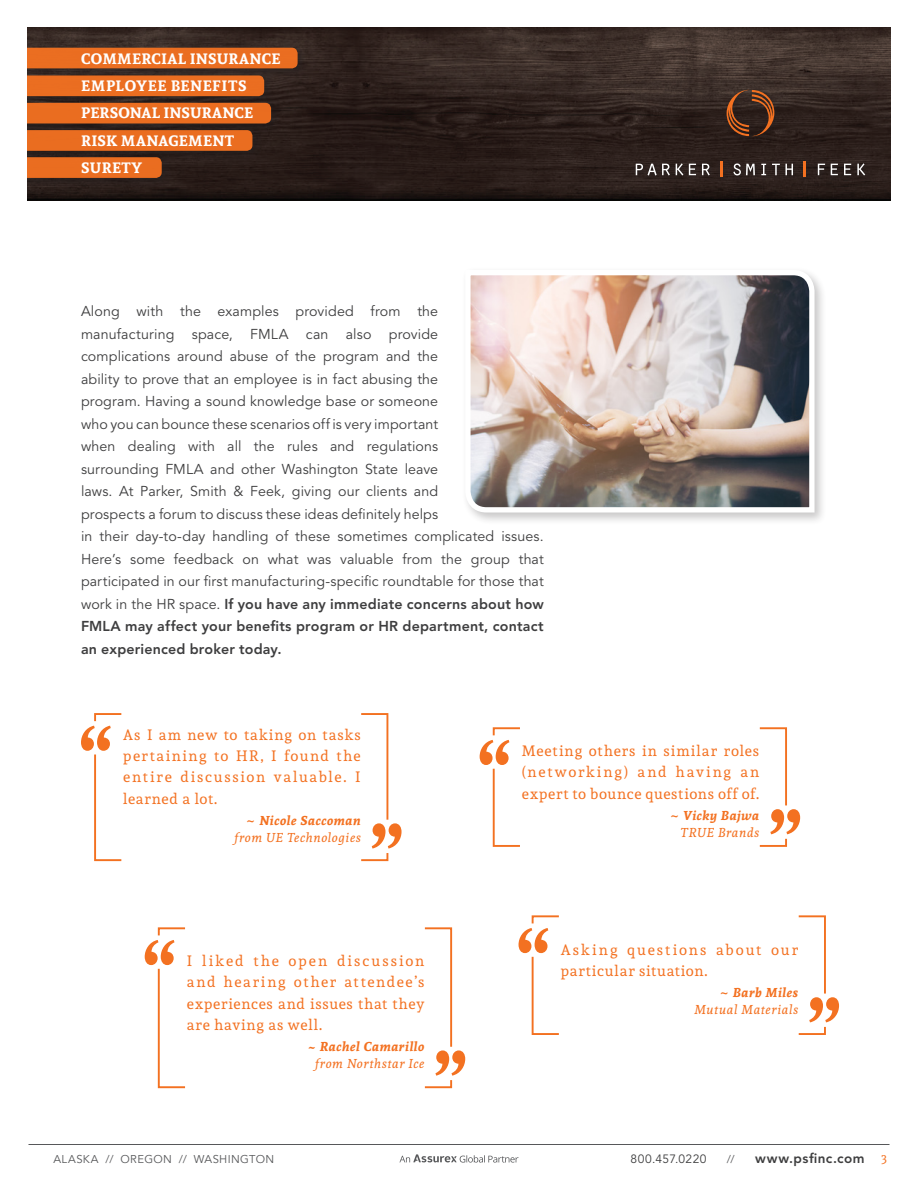
<style>
.page{position:relative;width:918px;height:1188px;background:#fff}
.page>*{position:absolute;margin:0;border:0;box-sizing:border-box;transform-origin:0 0}
.t1{font:700 15px/27.3px "Andada";letter-spacing:.015em;color:#fff}
.city__state{font:14.85px/21.3px "Andada";letter-spacing:.075em;color:#f37121;text-align:justify}
.city__state-2{font:14.85px/21.3px "Andada";letter-spacing:.115em;color:#f37121}
.Body_Text{font:14.25px/22.5px "Avenir LT Std";letter-spacing:.01em;color:#3e3e3f}
.t2{font:800 13.5px "Avenir LT Std";letter-spacing:.035em;color:#3e3e3f}
.Body_Text-2{font:italic 12.75px/17.1px "Andada";letter-spacing:.045em;color:#f37121;text-align:right}
.Body_Text-3{font:italic 700 12.75px/17.1px "Andada";letter-spacing:.045em;color:#f37121;text-align:center}
.t3{font:12px "Avenir LT Std";letter-spacing:.03em;color:#3e3e3f}
.t4{font:11.25px "Avenir LT Std";letter-spacing:.035em;color:#57585a}
.s1{font-weight:800}
.s2{font-style:normal;font-size:14.85px}
.s3{font-weight:700}
.s4{font-weight:400}
.s5{font-weight:400;font-style:normal;font-size:14.85px}
.s6{font-family:"Andada";font-weight:400;font-size:12px;color:#f37121}
</style>
<div class="page">
<img style="left:27px;top:27px;width:864px;height:173px">
<div style="left:632px;top:87px;width:238px;height:95px;background:#231f20;opacity:.75"></div>
<svg style="left:726px;top:90px;width:49px;height:46px;background:#59341f"></svg>
<svg style="left:636px;top:164px;width:34px;height:12px"></svg>
<svg style="left:676px;top:163px;width:7px;height:13px"></svg>
<svg style="left:689px;top:164px;width:7px;height:11px"></svg>
<svg style="left:702px;top:164px;width:8px;height:12px"></svg>
<svg style="left:733px;top:163px;width:22px;height:12px"></svg>
<svg style="left:761px;top:164px;width:5px;height:11px"></svg>
<svg style="left:772px;top:164px;width:21px;height:11px"></svg>
<svg style="left:818px;top:164px;width:7px;height:11px"></svg>
<svg style="left:831px;top:164px;width:7px;height:11px"></svg>
<svg style="left:844px;top:164px;width:7px;height:11px"></svg>
<svg style="left:857px;top:163px;width:8px;height:12px"></svg>
<svg style="left:720px;top:161px;width:2px;height:16px"></svg>
<svg style="left:804px;top:161px;width:2px;height:16px"></svg>
<div style="left:14px;top:43px;width:293px;height:34px;background:#231f20;opacity:.75"></div>
<div style="left:27px;top:48px;width:271px;height:20px;background:#eb6e21"></div>
<div style="left:14px;top:71px;width:259px;height:34px;background:#231f20;opacity:.75"></div>
<div style="left:27px;top:75px;width:237px;height:21px;background:#ea6e21"></div>
<div style="left:15px;top:98px;width:266px;height:35px;background:#231f20;opacity:.75"></div>
<div style="left:27px;top:103px;width:244px;height:21px;background:#ea6d20"></div>
<div style="left:14px;top:125px;width:248px;height:35px;background:#231f20"></div>
<svg style="left:27px;top:130px;width:225px;height:21px;background:#e66b1f"></svg>
<div style="left:19px;top:152px;width:152px;height:35px;background:#2a1f1d"></div>
<svg style="left:27px;top:157px;width:135px;height:21px;background:#e56b20"></svg>
<div style="left:0;top:9px;width:27px;height:218px;background:#fff"></div>
<hr style="left:28px;top:1144px;width:862px;height:1px;background:#57585a">
<svg style="left:399px;top:1154px;width:120px;height:9px"></svg>
<svg style="left:145px;top:927px;width:41px;height:162px"></svg>
<svg style="left:424px;top:927px;width:41px;height:162px"></svg>
<svg style="left:81px;top:713px;width:41px;height:149px"></svg>
<svg style="left:361px;top:713px;width:41px;height:149px"></svg>
<svg style="left:519px;top:915px;width:40px;height:120px"></svg>
<svg style="left:798px;top:915px;width:41px;height:120px"></svg>
<svg style="left:480px;top:727px;width:40px;height:120px"></svg>
<svg style="left:759px;top:727px;width:41px;height:120px"></svg>
<div style="left:461px;top:266px;width:366px;height:259px;background:#231f20;opacity:.25"></div>
<img style="left:463px;top:267px;width:354px;height:248px">
<p class="t1" style="left:81px;top:44px;width:201px">COMMERCIAL INSURANCE<br>EMPLOYEE BENEFITS<br>PERSONAL INSURANCE<br>RISK MANAGEMENT<br>SURETY</p>
<p class="Body_Text" style="left:81px;top:301px;width:464px">Along with the examples provided from the<br>manufacturing space, FMLA can also provide<br>complications around abuse of the program and the<br>ability to prove that an employee is in fact abusing the<br>program. Having a sound knowledge base or someone<br>who you can bounce these scenarios off is very important<br>when dealing with all the rules and regulations<br>surrounding FMLA and other Washington State leave<br>laws. At Parker, Smith &amp; Feek, giving our clients and<br>prospects a forum to discuss these ideas definitely helps<br>in their day-to-day handling of these sometimes complicated issues.<br>Here’s some feedback on what was valuable from the group that participated in our first manufacturing-specific roundtable for those that work in the HR space. <span class="s1">If you have any immediate concerns about how FMLA may affect your benefits program or HR department, contact an experienced broker today.</span></p>
<p class="city__state" style="left:123px;top:724px;width:239px">As I am new to taking on tasks pertaining to HR, I found the entire discussion valuable. I learned a lot.</p>
<p class="Body_Text-2" style="left:234px;top:811px;width:128px"><span class="s2">~</span> <span class="s3">Nicole Saccoman </span>from UE Technologies</p>
<p class="city__state" style="left:187px;top:950px;width:239px">I liked the open discussion and hearing other attendee’s experiences and issues that they are having as well.</p>
<p class="Body_Text-3" style="left:308px;top:1037px;width:118px">~ Rachel Camarillo <span class="s4">from Northstar Ice</span></p>
<p class="city__state" style="left:522px;top:740px;width:239px">Meeting others in similar roles (networking) and having an expert to bounce questions off of.</p>
<p class="Body_Text-3" style="left:670px;top:806px;width:90px;text-align:right"><span class="s5">~</span> Vicky Bajwa<br><span class="s4">TRUE Brands</span></p>
<p class="city__state-2" style="left:561px;top:939px;width:239px">Asking questions about our particular situation.</p>
<p class="Body_Text-2" style="left:694px;top:984px;width:105px"><span class="s2">~</span> <span class="s3">Barb Miles<br></span>Mutual Materials</p>
<p class="t4" style="left:53px;top:1152px;width:222px">ALASKA // OREGON // WASHINGTON</p>
<p class="t3" style="left:630px;top:1152px;width:77px">800.457.0220</p>
<p class="t4" style="left:727px;top:1152px;width:9px">//</p>
<p class="t2" style="left:755px;top:1150px;width:133px">www.psfinc.com <span class="s6">3</span></p>
</div>
